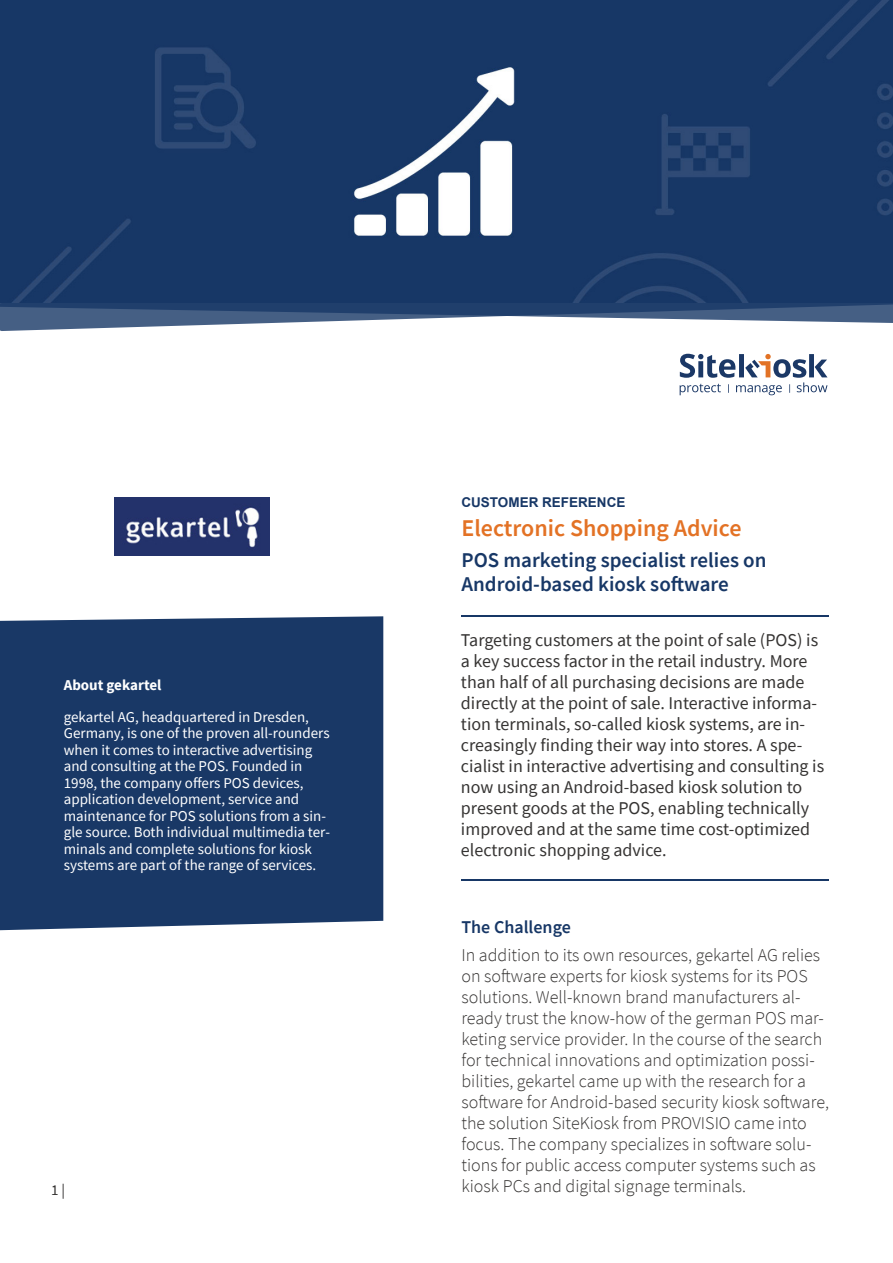
<style>
.page{position:relative;width:893px;height:1263px;background:#fff}
.page>*{position:absolute;margin:0;border:0;box-sizing:border-box;transform-origin:0 0}
.t1{font:600 24px "Source Sans Pro";color:#e37225}
.t2{font:600 21px/24px "Source Sans Pro";color:#173766}
.t3{font:300 18px/21px "Source Sans Pro";color:#353332}
.t4{font:18px/21px "Source Sans Pro";color:#353332}
.t5{font:600 18px "Source Sans Pro";color:#173766}
.t6{font:15px/16.5px "Source Sans Pro";color:#fff}
.t7{font:700 15px "Source Sans Pro";color:#fff}
.t8{font:15px "Source Sans Pro";color:#353332}
.t9{font:700 13.5px "Arial";color:#173766}
</style>
<div class="page">
<svg style="left:0;top:323px;width:270px;height:8px"></svg>
<svg style="left:0;top:303px;width:893px;height:20px;background:#4d6589"></svg>
<hr style="left:461px;top:615px;width:368px;height:1px;background:#173766">
<hr style="left:461px;top:879px;width:367px;height:1px;background:#173766">
<svg style="left:680px;top:354px;width:147px;height:41px"></svg>
<div style="left:0;top:616px;width:383px;height:314px;background:#193866"></div>
<img style="left:0;top:0;width:893px;height:303px">
<img style="left:114px;top:497px;width:155px;height:58px">
<p class="t7" style="left:64px;top:679px;width:99px">About gekartel</p>
<p class="t6" style="left:64px;top:710px;width:268px">gekartel AG, headquartered in Dresden, Germany, is one of the proven all-rounders when it comes to interactive advertising and consulting at the POS. Founded in 1998, the company offers POS devices, application development, service and maintenance for POS solutions from a sin&shy;gle source. Both individual multimedia ter&shy;minals and complete solutions for kiosk systems are part of the range of services.</p>
<p class="t8" style="left:51px;top:1184px;width:16px">1|</p>
<p class="t9" style="left:461px;top:497px;width:166px">CUSTOMER REFERENCE</p>
<h1 class="t1" style="left:461px;top:518px;width:282px">Electronic Shopping Advice</h1>
<p class="t2" style="left:461px;top:550px;width:307px">POS marketing specialist relies on<br>Android-based kiosk software</p>
<p class="t4" style="left:461px;top:631px;width:365px">Targeting customers at the point of sale (POS) is a key success factor in the retail industry. More than half of all purchasing decisions are made directly at the point of sale. Interactive informa&shy;tion terminals, so-called kiosk systems, are in&shy;creasingly finding their way into stores. A spe&shy;cialist in interactive advertising and consulting is now using an Android-based kiosk solution to present goods at the POS, enabling technically improved and at the same time cost-optimized electronic shopping advice.</p>
<p class="t5" style="left:461px;top:919px;width:111px">The Challenge</p>
<p class="t3" style="left:461px;top:946px;width:369px">In addition to its own resources, gekartel AG relies on software experts for kiosk systems for its POS solutions. Well-known brand manufacturers al&shy;ready trust the know-how of the german POS mar&shy;keting service provider. In the course of the search for technical innovations and optimization possi&shy;bilities, gekartel came up with the research for a software for Android-based security kiosk software, the solution SiteKiosk from PROVISIO came into focus. The company specializes in software solu&shy;tions for public access computer systems such as kiosk PCs and digital signage terminals.</p>
</div>
